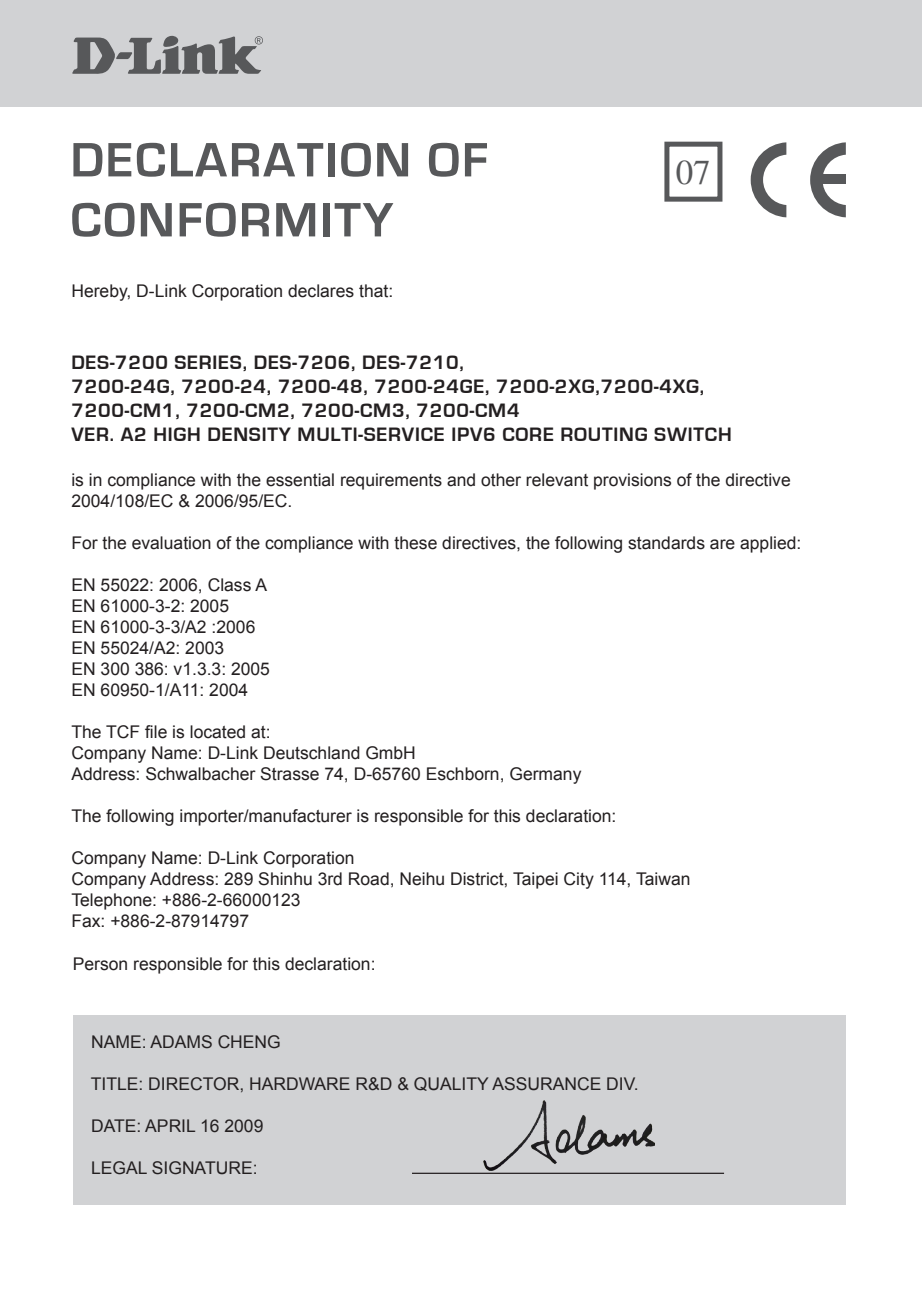
<style>
.page{position:relative;width:922px;height:1297px;background:#fff}
.page>*{position:absolute;margin:0;border:0;box-sizing:border-box;transform-origin:0 0}
.t1{font:700 50px "Eurostile";letter-spacing:.04em;color:#57585a}
.t2{font:35px "Times";color:#57585a}
.t3{font:700 20px/24px "Eurostile";letter-spacing:.04em;color:#231f20}
.t4{font:17.5px/21px "Arial";color:#231f20}
</style>
<div class="page">
<div style="left:1px;top:0;width:920px;height:107px;background:#d1d2d4"></div>
<div style="left:664px;top:142px;width:58px;height:60px;border:5px solid #57585a"></div>
<svg style="left:750px;top:142px;width:36px;height:75px"></svg>
<svg style="left:810px;top:142px;width:35px;height:75px"></svg>
<div style="left:819px;top:174px;width:26px;height:9px;background:#57585a"></div>
<div style="left:74px;top:1015px;width:771px;height:189px;background:#d1d2d4"></div>
<hr style="left:412px;top:1173px;width:311px;height:1px;background:#231f20">
<img style="left:483px;top:1101px;width:171px;height:70px">
<svg style="left:72px;top:36px;width:191px;height:38px"></svg>
<h1 class="t1" style="left:70px;top:133px;width:419px">DECLARATION OF</h1>
<h1 class="t1" style="left:70px;top:193px;width:324px">CONFORMITY</h1>
<p class="t4" style="left:71px;top:280px;width:323px">Hereby, D-Link Corporation declares that:</p>
<h2 class="t2" style="left:675px;top:152px;width:36px">07</h2>
<p class="t3" style="left:71px;top:351px;width:661px">DES-7200 SERIES, DES-7206, DES-7210,<br>7200-24G, 7200-24, 7200-48, 7200-24GE, 7200-2XG,7200-4XG, 7200-CM1, 7200-CM2, 7200-CM3, 7200-CM4<br>VER. A2 HIGH DENSITY MULTI-SERVICE IPV6 CORE ROUTING SWITCH</p>
<p class="t4" style="left:71px;top:469px;width:720px">is in compliance with the essential requirements and other relevant provisions of the directive<br>2004/108/EC &amp; 2006/95/EC.</p>
<p class="t4" style="left:71px;top:532px;width:731px">For the evaluation of the compliance with these directives, the following standards are applied:</p>
<p class="t4" style="left:71px;top:574px;width:200px">EN 55022: 2006, Class A<br>EN 61000-3-2: 2005<br>EN 61000-3-3/A2 :2006<br>EN 55024/A2: 2003<br>EN 300 386: v1.3.3: 2005<br>EN 60950-1/A11: 2004</p>
<p class="t4" style="left:71px;top:721px;width:511px">The TCF file is located at:<br>Company Name: D-Link Deutschland GmbH<br>Address: Schwalbacher Strasse 74, D-65760 Eschborn, Germany</p>
<p class="t4" style="left:71px;top:805px;width:546px">The following importer/manufacturer is responsible for this declaration:</p>
<p class="t4" style="left:71px;top:847px;width:620px">Company Name: D-Link Corporation<br>Company Address: 289 Shinhu 3rd Road, Neihu District, Taipei City 114, Taiwan Telephone: +886-2-66000123<br>Fax: +886-2-87914797</p>
<p class="t4" style="left:73px;top:953px;width:304px">Person responsible for this declaration:</p>
<p class="t4" style="left:91px;top:1031px;width:191px">NAME: ADAMS CHENG</p>
<p class="t4" style="left:91px;top:1073px;width:549px">TITLE: DIRECTOR, HARDWARE R&amp;D &amp; QUALITY ASSURANCE DIV.</p>
<p class="t4" style="left:91px;top:1115px;width:174px">DATE: APRIL 16 2009</p>
<p class="t4" style="left:91px;top:1157px;width:168px">LEGAL SIGNATURE:</p>
</div>
